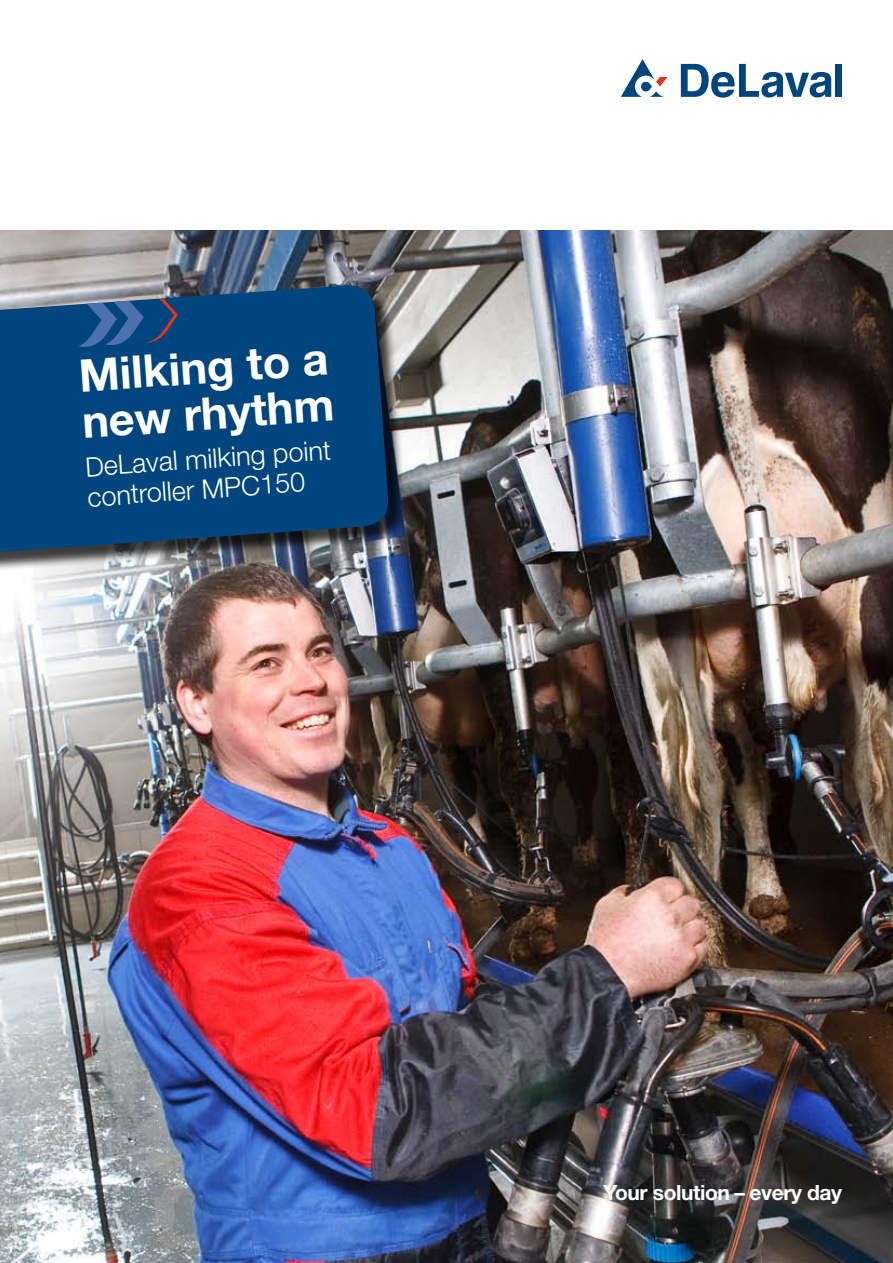
<style>
.page{position:relative;width:893px;height:1263px;background:#fff}
.page>*{position:absolute;margin:0;border:0;box-sizing:border-box;transform-origin:0 0}
.t1{font:700 45px/46.5px "Helvetica Neue LT Std";color:#fff}
.t2{font:300 27px/30px "Helvetica Neue LT Std";color:#fff}
.t3{font:700 21px "Helvetica Neue LT Std";letter-spacing:-.02em;color:#fff}
</style>
<div class="page">
<img style="left:0;top:231px;width:893px;height:1032px">
<div style="left:0;top:288px;width:415px;height:293px;background:#000;opacity:.75"></div>
<svg style="left:0;top:284px;width:390px;height:271px;background:#0c487a"></svg>
<svg style="left:78px;top:298px;width:100px;height:49px;background:#265589"></svg>
<div style="left:836px;top:64px;width:6px;height:33px;background:#00457d"></div>
<svg style="left:681px;top:64px;width:150px;height:34px"></svg>
<svg style="left:621px;top:59px;width:46px;height:38px"></svg>
<h1 class="t1" style="left:77px;top:352px;width:254px;rotate:-4deg">Milking to a new rhythm</h1>
<p class="t2" style="left:84px;top:451px;width:248px;rotate:-4deg">DeLaval milking point controller MPC150</p>
<p class="t3" style="left:603px;top:1179px;width:240px">Your solution – every day</p>
</div>
